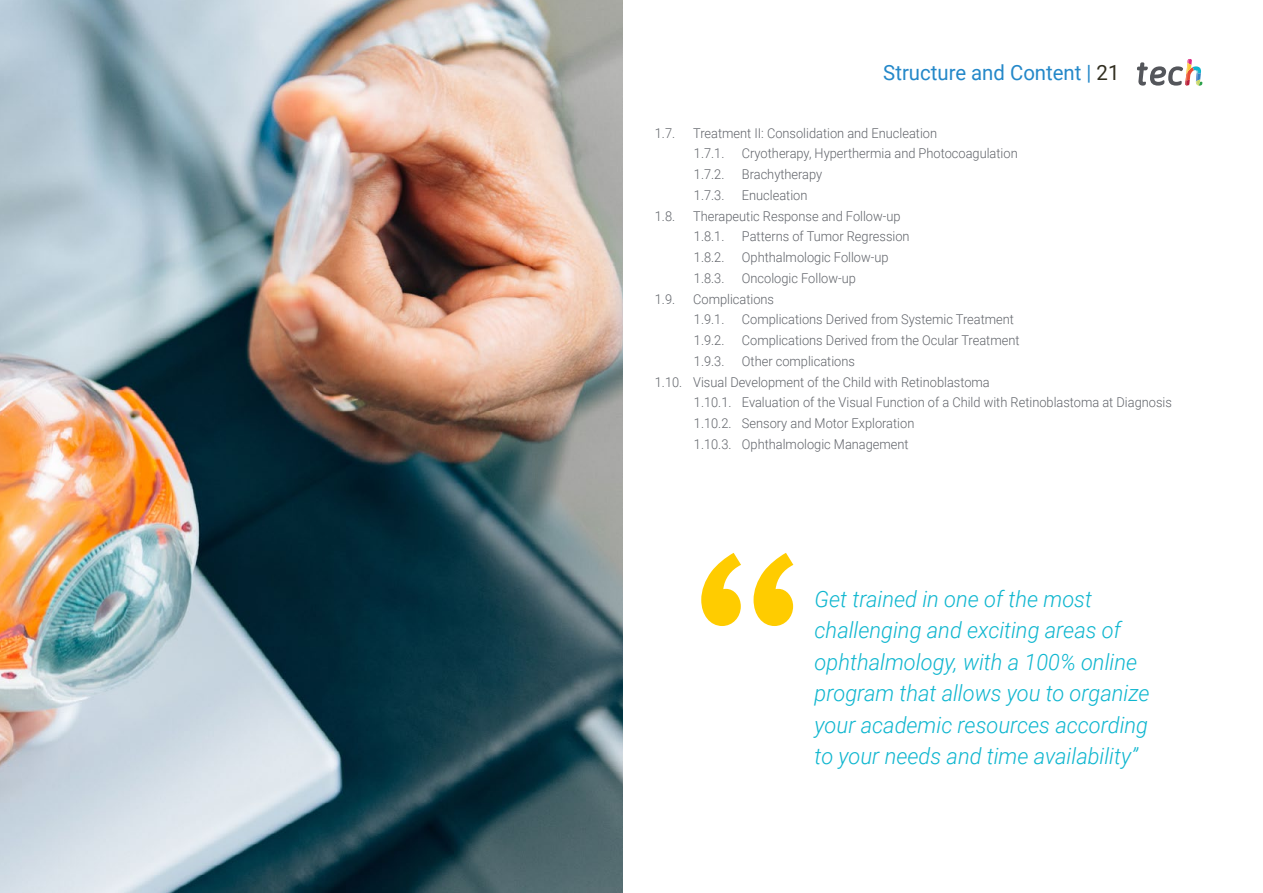
<style>
.page{position:relative;width:1263px;height:893px;background:#fff}
.page>*{position:absolute;margin:0;border:0;box-sizing:border-box;transform-origin:0 0}
.t1{font:italic 300 22.5px/31.5px "Roboto";color:#0fb6cf}
.t2{font:21px "Roboto";color:#2488c9}
.t3{font:300 13.5px/20.7px "Roboto";color:#61646a;scale:.95 1}
.s1{color:#312e20}
</style>
<div class="page">
<img style="left:0;top:0;width:623px;height:893px">
<svg style="left:1137px;top:59px;width:65px;height:27px"></svg>
<svg style="left:701px;top:553px;width:92px;height:73px"></svg>
<h2 class="t2" style="left:883px;top:57px;width:238px">Structure and Content | <span class="s1">21</span></h2>
<p class="t3" style="left:655px;top:122px;width:23px">1.7.</p>
<p class="t3" style="left:693px;top:122px;width:258px">Treatment II: Consolidation and Enucleation<br>1.7.1.</p>
<p class="t3" style="left:742px;top:143px;width:292px">Cryotherapy, Hyperthermia and Photocoagulation</p>
<p class="t3" style="left:694px;top:164px;width:34px">1.7.2.</p>
<p class="t3" style="left:742px;top:164px;width:86px">Brachytherapy</p>
<p class="t3" style="left:694px;top:184px;width:34px">1.7.3.</p>
<p class="t3" style="left:742px;top:184px;width:71px">Enucleation</p>
<p class="t3" style="left:655px;top:205px;width:23px">1.8.</p>
<p class="t3" style="left:693px;top:205px;width:220px">Therapeutic Response and Follow-up<br>1.8.1.</p>
<p class="t3" style="left:742px;top:226px;width:178px">Patterns of Tumor Regression</p>
<p class="t3" style="left:694px;top:247px;width:34px">1.8.2.</p>
<p class="t3" style="left:742px;top:247px;width:156px">Ophthalmologic Follow-up</p>
<p class="t3" style="left:694px;top:267px;width:34px">1.8.3.</p>
<p class="t3" style="left:742px;top:267px;width:121px">Oncologic Follow-up</p>
<p class="t3" style="left:655px;top:288px;width:23px">1.9.</p>
<p class="t3" style="left:693px;top:288px;width:87px">Complications<br>1.9.1.</p>
<p class="t3" style="left:742px;top:309px;width:288px">Complications Derived from Systemic Treatment</p>
<p class="t3" style="left:694px;top:330px;width:34px">1.9.2.</p>
<p class="t3" style="left:742px;top:330px;width:294px">Complications Derived from the Ocular Treatment</p>
<p class="t3" style="left:694px;top:350px;width:34px">1.9.3.</p>
<p class="t3" style="left:742px;top:350px;width:121px">Other complications</p>
<p class="t3" style="left:655px;top:371px;width:354px">1.10. Visual Development of the Child with Retinoblastoma</p>
<p class="t3" style="left:694px;top:392px;width:505px">1.10.1. Evaluation of the Visual Function of a Child with Retinoblastoma at Diagnosis</p>
<p class="t3" style="left:694px;top:413px;width:234px">1.10.2. Sensory and Motor Exploration</p>
<p class="t3" style="left:694px;top:433px;width:228px">1.10.3. Ophthalmologic Management</p>
<h1 class="t1" style="left:815px;top:582px;width:336px">Get trained in one of the most challenging and exciting areas of ophthalmology, with a 100% online program that allows you to organize your academic resources according to your needs and time availability”</h1>
</div>
